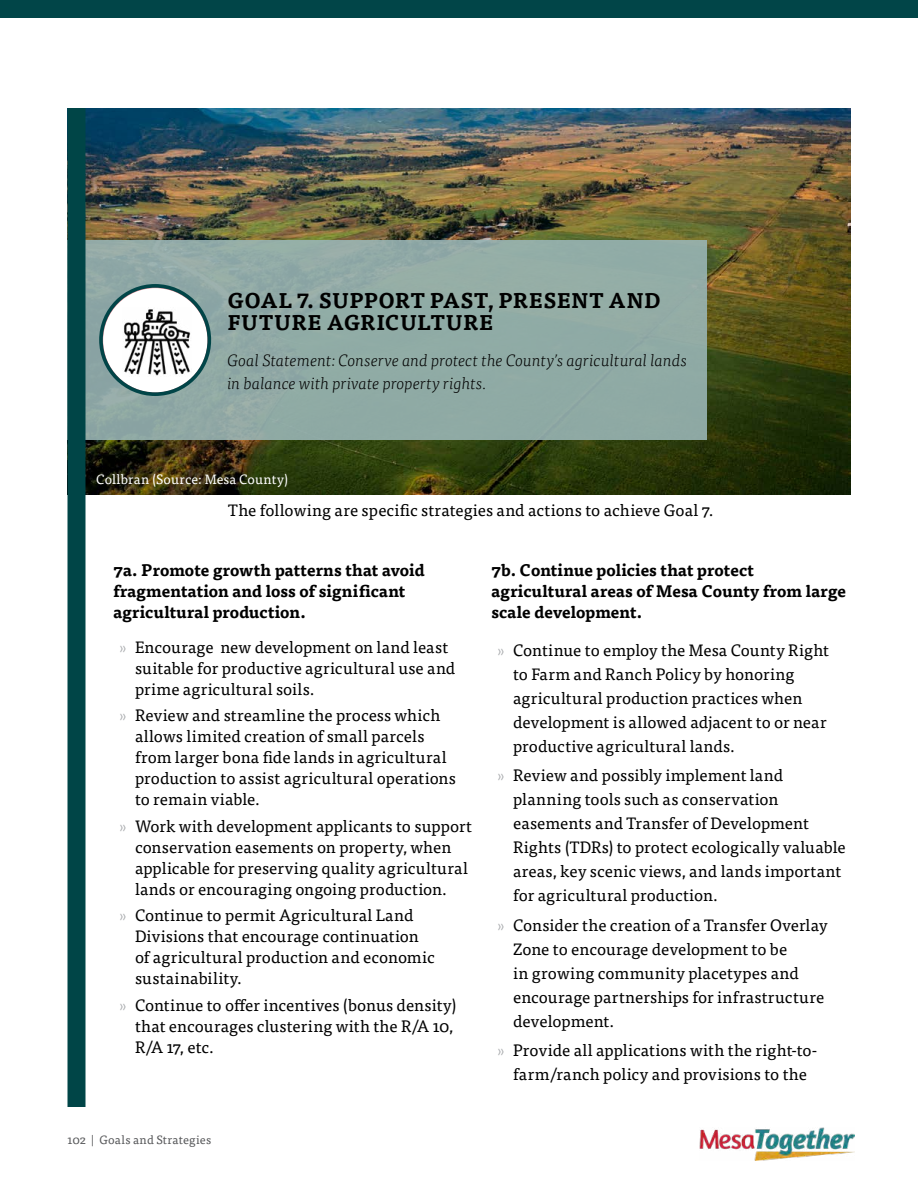
<style>
.page{position:relative;width:918px;height:1188px;background:#fff}
.page>*{position:absolute;margin:0;border:0;box-sizing:border-box;transform-origin:0 0}
.t1{font:700 21px/22.5px "Tisa Pro";letter-spacing:.015em;color:#000}
.t2{font:16.5px/21px "Tisa Pro";letter-spacing:.005em;color:#000}
.t3{font:700 16.5px/21px "Tisa Pro";letter-spacing:.005em;color:#000}
.t4{font:italic 300 16.5px/22.5px "Tisa Pro";letter-spacing:-.005em;color:#000}
.t5{font:13.5px "Tisa Pro";letter-spacing:.01em;color:#fff}
.t6{font:12px "Tisa Pro";letter-spacing:.015em;color:#58595b}
.s1{font-weight:300;color:#a7a9ac}
</style>
<div class="page">
<img style="left:700px;top:1127px;width:154px;height:34px">
<img style="left:86px;top:108px;width:764px;height:386px">
<div style="left:68px;top:240px;width:639px;height:200px;background:#90aba5"></div>
<div style="left:68px;top:108px;width:18px;height:999px;background:#004547"></div>
<div style="left:0;top:0;width:918px;height:18px;background:#014548"></div>
<div style="left:101px;top:286px;width:108px;height:108px;background:#fff;border-radius:50%"></div>
<img style="left:124px;top:309px;width:67px;height:67px">
<div style="left:99px;top:284px;width:112px;height:112px;border:4px solid #014548;border-radius:50%"></div>
<p class="t1" style="left:227px;top:288px;width:434px">GOAL 7. SUPPORT PAST, PRESENT AND<br>FUTURE AGRICULTURE</p>
<p class="t4" style="left:227px;top:348px;width:462px">Goal Statement: Conserve and protect the County’s agricultural lands in balance with private property rights.</p>
<p class="t5" style="left:96px;top:469px;width:193px">Collbran (Source: Mesa County)</p>
<p class="t2" style="left:228px;top:499px;width:487px">The following are specific strategies and actions to achieve Goal 7.</p>
<p class="t3" style="left:113px;top:559px;width:313px">7a. Promote growth patterns that avoid fragmentation and loss of significant agricultural production.</p>
<p class="t2" style="left:135px;top:636px;width:322px;text-indent:-16px"><span class="s1">»</span> Encourage new development on land least suitable for productive agricultural use and prime agricultural soils.</p>
<p class="t2" style="left:135px;top:704px;width:323px;text-indent:-16px"><span class="s1">»</span> Review and streamline the process which allows limited creation of small parcels from larger bona fide lands in agricultural production to assist agricultural operations to remain viable.</p>
<p class="t2" style="left:135px;top:814px;width:339px;text-indent:-16px"><span class="s1">»</span> Work with development applicants to support conservation easements on property, when applicable for preserving quality agricultural lands or encouraging ongoing production.</p>
<p class="t2" style="left:135px;top:904px;width:301px;text-indent:-16px"><span class="s1">»</span> Continue to permit Agricultural Land Divisions that encourage continuation of agricultural production and economic sustainability.</p>
<p class="t2" style="left:135px;top:993px;width:323px;text-indent:-16px"><span class="s1">»</span> Continue to offer incentives (bonus density) that encourages clustering with the R/A 10,<br>R/A 17, etc.</p>
<p class="t3" style="left:492px;top:559px;width:356px">7b. Continue policies that protect agricultural areas of Mesa County from large scale development.</p>
<p class="t2" style="left:513px;top:637px;width:317px;line-height:24px;text-indent:-16px"><span class="s1">»</span> Continue to employ the Mesa County Right to Farm and Ranch Policy by honoring agricultural production practices when development is allowed adjacent to or near productive agricultural lands.</p>
<p class="t2" style="left:513px;top:763px;width:334px;line-height:24px;text-indent:-16px"><span class="s1">»</span> Review and possibly implement land planning tools such as conservation easements and Transfer of Development Rights (TDRs) to protect ecologically valuable areas, key scenic views, and lands important for agricultural production.</p>
<p class="t2" style="left:513px;top:912px;width:316px;line-height:24px;text-indent:-16px"><span class="s1">»</span> Consider the creation of a Transfer Overlay Zone to encourage development to be<br>in growing community placetypes and encourage partnerships for infrastructure development.</p>
<p class="t2" style="left:497px;top:1037px;width:322px;line-height:24px;text-align:center"><span class="s1">»</span> Provide all applications with the right-to&shy;farm/ranch policy and provisions to the</p>
<p class="t6" style="left:68px;top:1131px;width:145px">102 | Goals and Strategies</p>
</div>
